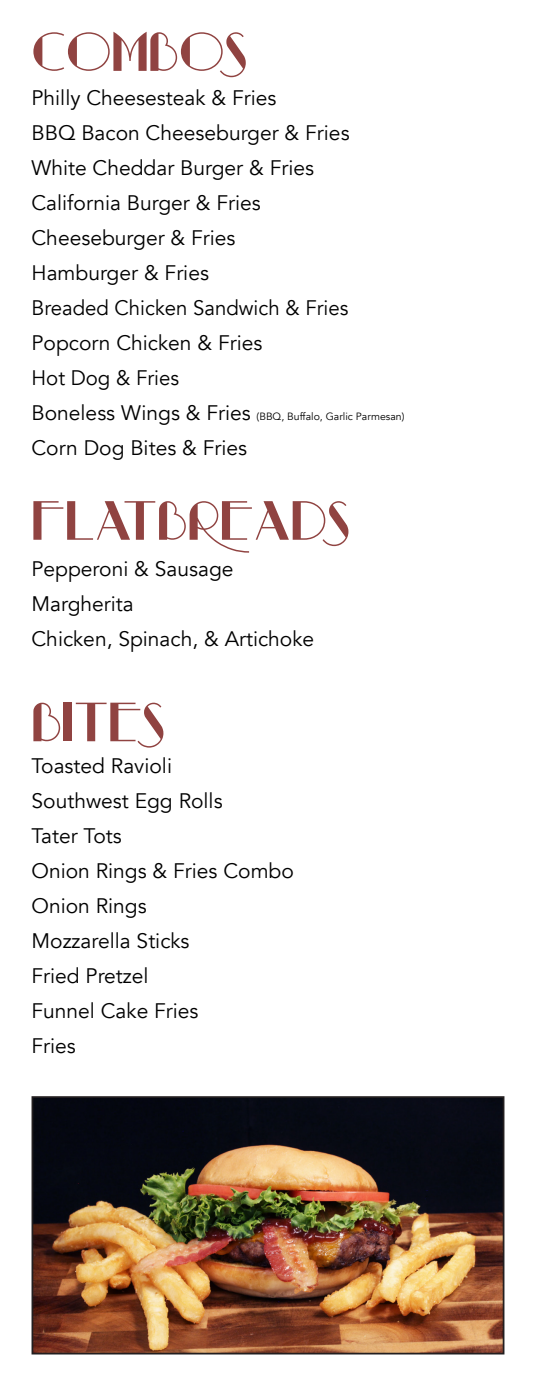
<style>
.page{position:relative;width:536px;height:1386px;background:#fff}
.page>*{position:absolute;margin:0;border:0;box-sizing:border-box;transform-origin:0 0}
.t1{font:52.5px "Raconteur NF";color:#904341}
.t2{font:21px "Avenir";color:#000}
.t3{font:10.5px "Avenir";color:#000}
.s1{font-size:21px}
</style>
<div class="page">
<img style="left:35px;top:1099px;width:466px;height:252px">
<div style="left:32px;top:1096px;width:472px;height:258px;border:2px solid #231f20"></div>
<p class="t1" style="left:32px;top:23px;width:217px">COMBOS</p>
<p class="t2" style="left:32px;top:86px;width:246px">Philly Cheesesteak &amp; Fries</p>
<p class="t2" style="left:32px;top:121px;width:319px">BBQ Bacon Cheeseburger &amp; Fries</p>
<p class="t2" style="left:32px;top:156px;width:284px">White Cheddar Burger &amp; Fries</p>
<p class="t2" style="left:32px;top:191px;width:230px">California Burger &amp; Fries</p>
<p class="t2" style="left:32px;top:226px;width:205px">Cheeseburger &amp; Fries</p>
<p class="t2" style="left:32px;top:261px;width:179px">Hamburger &amp; Fries</p>
<p class="t2" style="left:32px;top:296px;width:318px">Breaded Chicken Sandwich &amp; Fries</p>
<p class="t2" style="left:32px;top:331px;width:232px">Popcorn Chicken &amp; Fries</p>
<p class="t2" style="left:32px;top:366px;width:149px">Hot Dog &amp; Fries</p>
<p class="t3" style="left:32px;top:411px;width:374px"><span class="s1">Boneless Wings &amp; Fries</span> (BBQ, Buffalo, Garlic Parmesan)</p>
<p class="t2" style="left:32px;top:436px;width:217px">Corn Dog Bites &amp; Fries</p>
<p class="t1" style="left:32px;top:492px;width:320px">FLATBREADS</p>
<p class="t2" style="left:32px;top:557px;width:203px">Pepperoni &amp; Sausage</p>
<p class="t2" style="left:32px;top:592px;width:104px">Margherita</p>
<p class="t2" style="left:32px;top:627px;width:284px">Chicken, Spinach, &amp; Artichoke</p>
<p class="t1" style="left:32px;top:693px;width:135px">BITES</p>
<p class="t2" style="left:32px;top:754px;width:142px">Toasted Ravioli</p>
<p class="t2" style="left:32px;top:789px;width:192px">Southwest Egg Rolls</p>
<p class="t2" style="left:32px;top:824px;width:92px">Tater Tots</p>
<p class="t2" style="left:32px;top:859px;width:264px">Onion Rings &amp; Fries Combo</p>
<p class="t2" style="left:32px;top:894px;width:117px">Onion Rings</p>
<p class="t2" style="left:32px;top:929px;width:159px">Mozzarella Sticks</p>
<p class="t2" style="left:32px;top:964px;width:118px">Fried Pretzel</p>
<p class="t2" style="left:32px;top:999px;width:168px">Funnel Cake Fries</p>
<p class="t2" style="left:32px;top:1034px;width:46px">Fries</p>
</div>
